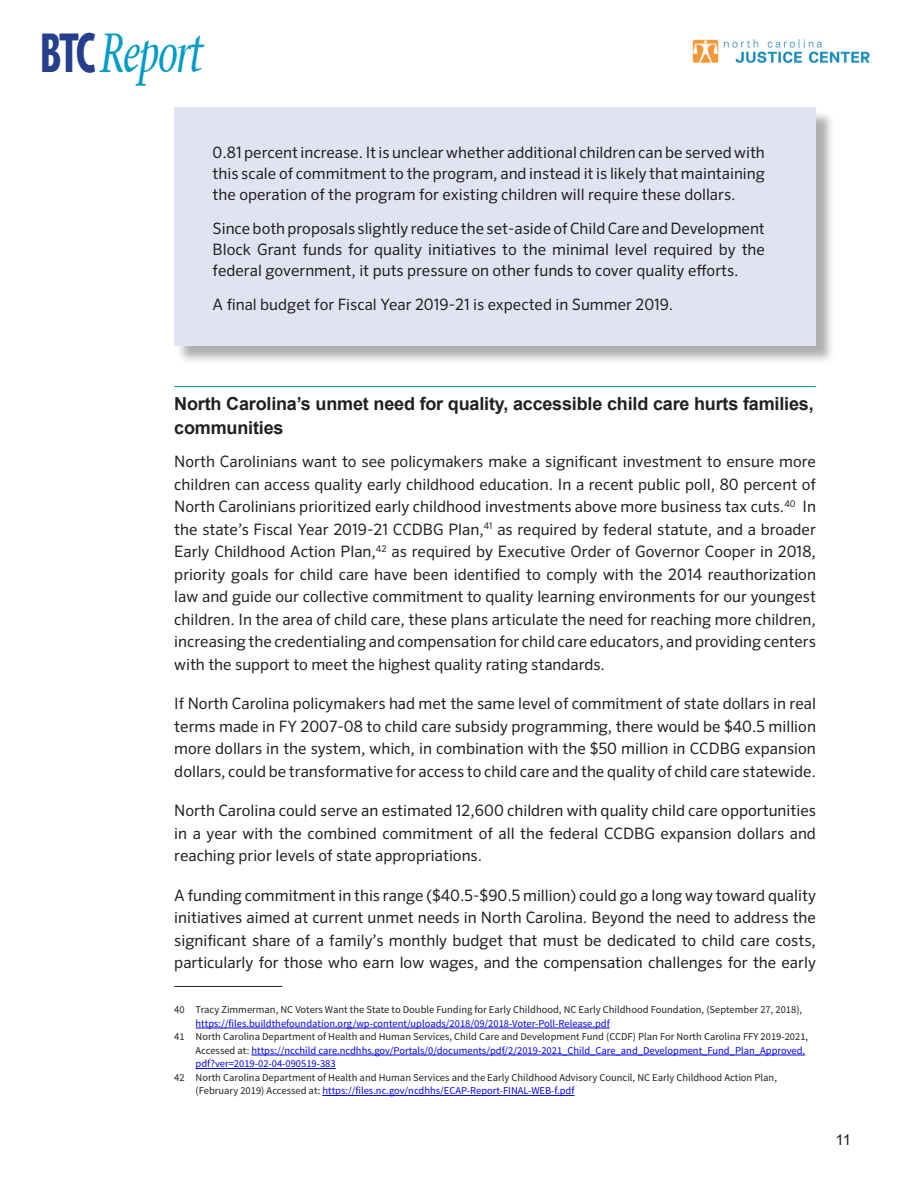
<style>
.page{position:relative;width:918px;height:1188px;background:#fff}
.page>*{position:absolute;margin:0;border:0;box-sizing:border-box;transform-origin:0 0}
.t1{font:italic 54.75px "Mesouran Serif S Si";letter-spacing:-.03em;color:#009bc8;scale:.72 1}
.SUBHED_2{font:700 18px/24px "Arial";letter-spacing:-.01em;color:#231f20}
.TEXT{font:15.75px/22.5px "Sero OT";color:#231f20;text-align:justify}
.BOX_TEXT_-_new{font:15.75px/21px "Sero OT";color:#231f20;text-align:justify}
.TEXT-2{font:15px "Arial";color:#231f20}
.t2{font:10.5px/13.5px "Source Sans Pro";color:#231f20}
.t3{font:10.5px/13.5px "Source Sans Pro";color:#00f}
.s1{font-family:"Mesouran Sans Black S Si";font-weight:700;font-style:normal;color:#253f8e}
.s2{color:#00f}
.s3{color:#231f20}
</style>
<div class="page">
<img style="left:692px;top:39px;width:178px;height:24px">
<div style="left:177px;top:110px;width:658px;height:254px;background:#231f20;opacity:.36"></div>
<div style="left:174px;top:108px;width:642px;height:238px;background:#e0e4f2"></div>
<hr style="left:174px;top:386px;width:642px;height:1px;background:#009bc8">
<hr style="left:174px;top:986px;width:108px;height:1px;background:#231f20">
<hr style="left:196px;top:1028px;width:414px;height:1px;background:#00f">
<hr style="left:251px;top:1055px;width:554px;height:1px;background:#00f">
<hr style="left:196px;top:1068px;width:140px;height:1px;background:#00f">
<hr style="left:322px;top:1095px;width:252px;height:1px;background:#00f">
<h1 class="t1" style="left:41px;top:19px;width:226px"><span class="s1">BTC</span> Report</h1>
<p class="BOX_TEXT_-_new" style="left:213px;top:142px;width:554px">0.81 percent increase. It is unclear whether additional children can be served with this scale of commitment to the program, and instead it is likely that maintaining the operation of the program for existing children will require these dollars.</p>
<p class="BOX_TEXT_-_new" style="left:213px;top:218px;width:554px">Since both proposals slightly reduce the set-aside of Child Care and Development Block Grant funds for quality initiatives to the minimal level required by the federal government, it puts pressure on other funds to cover quality efforts.</p>
<p class="BOX_TEXT_-_new" style="left:213px;top:294px;width:462px">A final budget for Fiscal Year 2019-21 is expected in Summer 2019.</p>
<p class="SUBHED_2" style="left:174px;top:392px;width:641px">North Carolina’s unmet need for quality, accessible child care hurts families, communities</p>
<p class="TEXT" style="left:174px;top:450px;width:643px">North Carolinians want to see policymakers make a significant investment to ensure more children can access quality early childhood education. In a recent public poll, 80 percent of North Carolinians prioritized early childhood investments above more business tax cuts.<sup>40</sup> In the state’s Fiscal Year 2019-21 CCDBG Plan,<sup>41</sup> as required by federal statute, and a broader Early Childhood Action Plan,<sup>42</sup> as required by Executive Order of Governor Cooper in 2018, priority goals for child care have been identified to comply with the 2014 reauthorization law and guide our collective commitment to quality learning environments for our youngest children. In the area of child care, these plans articulate the need for reaching more children, increasing the credentialing and compensation for child care educators, and providing centers with the support to meet the highest quality rating standards.</p>
<p class="TEXT" style="left:174px;top:692px;width:643px">If North Carolina policymakers had met the same level of commitment of state dollars in real terms made in FY 2007-08 to child care subsidy programming, there would be $40.5 million more dollars in the system, which, in combination with the $50 million in CCDBG expansion dollars, could be transformative for access to child care and the quality of child care statewide.</p>
<p class="TEXT" style="left:174px;top:799px;width:643px">North Carolina could serve an estimated 12,600 children with quality child care opportunities in a year with the combined commitment of all the federal CCDBG expansion dollars and reaching prior levels of state appropriations.</p>
<p class="TEXT" style="left:174px;top:884px;width:643px">A funding commitment in this range ($40.5-$90.5 million) could go a long way toward quality initiatives aimed at current unmet needs in North Carolina. Beyond the need to address the significant share of a family’s monthly budget that must be dedicated to child care costs, particularly for those who earn low wages, and the compensation challenges for the early</p>
<p class="t2" style="left:196px;top:1003px;width:608px;text-indent:-21px">40 Tracy Zimmerman, NC Voters Want the State to Double Funding for Early Childhood, NC Early Childhood Foundation, (September 27, 2018), <span class="s2">https://files.buildthefoundation.org/wp-content/uploads/2018/09/2018-Voter-Poll-Release.pdf</span></p>
<p class="t3" style="left:196px;top:1030px;width:614px;text-indent:-21px"><span class="s3">41 North Carolina Department of Health and Human Services, Child Care and Development Fund (CCDF) Plan For North Carolina FFY 2019-2021,<br>Accessed at:</span> https://ncchild care.ncdhhs.gov/Portals/0/documents/pdf/2/2019-2021_Child_Care_and_Development_Fund_Plan_Approved. pdf?ver=2019-02-04-090519-383</p>
<p class="t2" style="left:196px;top:1071px;width:583px;text-indent:-21px">42 North Carolina Department of Health and Human Services and the Early Childhood Advisory Council, NC Early Childhood Action Plan, (February 2019) Accessed at: <span class="s2">https://files.nc.gov/ncdhhs/ECAP-Report-FINAL-WEB-f.pdf</span></p>
<p class="TEXT-2" style="left:836px;top:1129px;width:17px">11</p>
</div>
